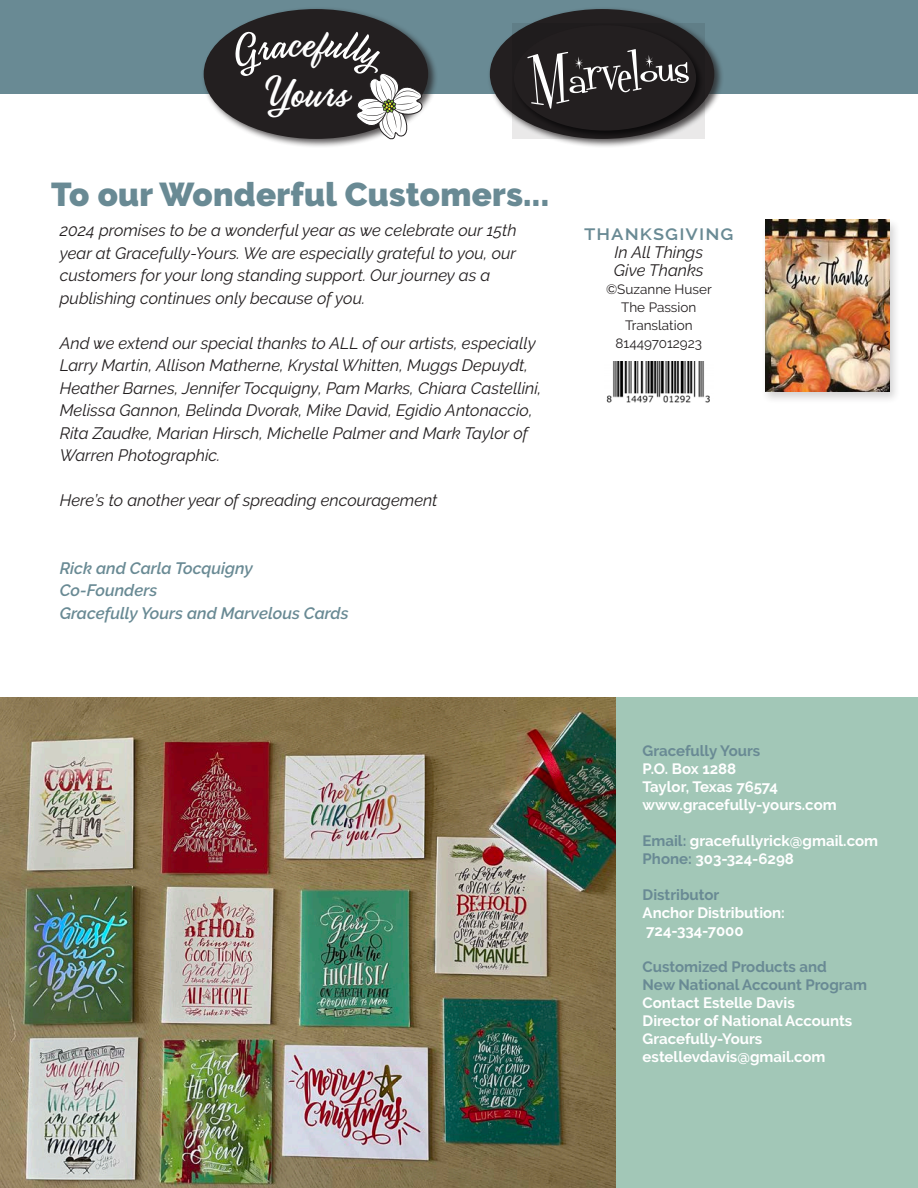
<style>
.page{position:relative;width:918px;height:1188px;background:#fff}
.page>*{position:absolute;margin:0;border:0;box-sizing:border-box;transform-origin:0 0}
.t1{font:57.45px "Fontdinerdotcom";color:#fff}
.t2{font:46.2px "Fancier Script";color:#fff}
.t3{font:900 33px "Raleway";letter-spacing:.01em;color:#698a94}
.t4{font:600 21px "Raleway";letter-spacing:.05em;color:#698a94}
.t5{font:italic 16.5px/22.5px "Raleway";color:#231f20}
.t6{font:italic 600 16.5px "Raleway";color:#698a94}
.t7{font:700 15px "Raleway";color:#fff}
.t8{font:700 15px/18px "Raleway";color:#698a94}
.t9{font:13.5px "Raleway";color:#231f20}
.s1{font-family:"Fontdinerdotcom Sparkly"}
.s2{color:#698a94}
</style>
<div class="page">
<div style="left:0;top:0;width:918px;height:94px;background:#698a94"></div>
<div style="left:616px;top:698px;width:302px;height:490px;background:#a2c7b7"></div>
<div style="left:201px;top:7px;width:237px;height:142px;background:#231f20;opacity:.75"></div>
<div style="left:204px;top:9px;width:224px;height:130px;background:#231f20;border-radius:50%"></div>
<div style="left:487px;top:7px;width:237px;height:142px;background:#231f20;opacity:.75"></div>
<div style="left:490px;top:9px;width:224px;height:130px;background:#231f20;border-radius:50%"></div>
<svg style="left:512px;top:23px;width:192px;height:116px"></svg>
<div style="left:514px;top:25px;width:182px;height:106px;background:#231f20;border-radius:50%"></div>
<img style="left:0;top:698px;width:616px;height:490px">
<div style="left:761px;top:218px;width:140px;height:187px;background:#231f20;opacity:.2"></div>
<img style="left:765px;top:220px;width:125px;height:171px">
<img style="left:606px;top:361px;width:104px;height:42px">
<svg style="left:230px;top:30px;width:194px;height:111px"></svg>
<p class="t2" style="left:304px;top:16px;width:16px">e</p>
<p class="t2" style="left:266px;top:66px;width:85px">Yours</p>
<p class="t1" style="left:527px;top:41px;width:161px;rotate:-5deg">M<span class="s1">a</span>rvel<span class="s1">o</span>us</p>
<p class="t3" style="left:51px;top:175px;width:499px">To our Wonderful Customers...</p>
<p class="t5" style="left:60px;top:219px;width:458px">2024 promises to be a wonderful year as we celebrate our 15th year at Gracefully-Yours. We are especially grateful to you, our customers for your long standing support. Our journey as a publishing continues only because of you.</p>
<p class="t5" style="left:60px;top:332px;width:483px">And we extend our special thanks to ALL of our artists, especially Larry Martin, Allison Matherne, Krystal Whitten, Muggs Depuydt, Heather Barnes, Jennifer Tocquigny, Pam Marks, Chiara Castellini, Melissa Gannon, Belinda Dvorak, Mike David, Egidio Antonaccio, Rita Zaudke, Marian Hirsch, Michelle Palmer and Mark Taylor of Warren Photographic.</p>
<p class="t5" style="left:60px;top:489px;width:379px">Here’s to another year of spreading encouragement</p>
<p class="t6" style="left:60px;top:558px;width:194px">Rick and Carla Tocquigny</p>
<p class="t6" style="left:60px;top:581px;width:99px">Co-Founders</p>
<p class="t6" style="left:60px;top:603px;width:290px">Gracefully Yours and Marvelous Cards</p>
<p class="t4" style="left:584px;top:221px;width:151px">thanksgiving</p>
<p class="t5" style="left:614px;top:244px;width:91px;line-height:18px">In All Things<br>Give Thanks</p>
<p class="t9" style="left:606px;top:282px;width:107px">©Suzanne Huser</p>
<p class="t9" style="left:621px;top:300px;width:77px">The Passion</p>
<p class="t9" style="left:625px;top:318px;width:69px">Translation</p>
<p class="t9" style="left:616px;top:336px;width:88px">814497012923</p>
<p class="t8" style="left:643px;top:742px;width:119px">Gracefully Yours</p>
<p class="t7" style="left:643px;top:760px;width:95px">P.O. Box 1288</p>
<p class="t7" style="left:643px;top:778px;width:137px">Taylor, Texas 76574</p>
<p class="t7" style="left:643px;top:796px;width:196px">www.gracefully-yours.com</p>
<p class="t7" style="left:643px;top:832px;width:237px"><span class="s2">Email:</span> gracefullyrick@gmail.com</p>
<p class="t7" style="left:643px;top:850px;width:153px"><span class="s2">Phone:</span> 303-324-6298</p>
<p class="t8" style="left:643px;top:886px;width:78px">Distributor</p>
<p class="t7" style="left:643px;top:904px;width:144px">Anchor Distribution:</p>
<p class="t7" style="left:646px;top:922px;width:99px">724-334-7000</p>
<p class="t8" style="left:643px;top:958px;width:226px">Customized Products and<br>New National Account Program</p>
<p class="t7" style="left:643px;top:994px;width:154px">Contact Estelle Davis</p>
<p class="t7" style="left:643px;top:1012px;width:211px">Director of National Accounts</p>
<p class="t7" style="left:643px;top:1030px;width:121px">Gracefully-Yours</p>
<p class="t7" style="left:643px;top:1048px;width:184px">estellevdavis@gmail.com</p>
</div>
